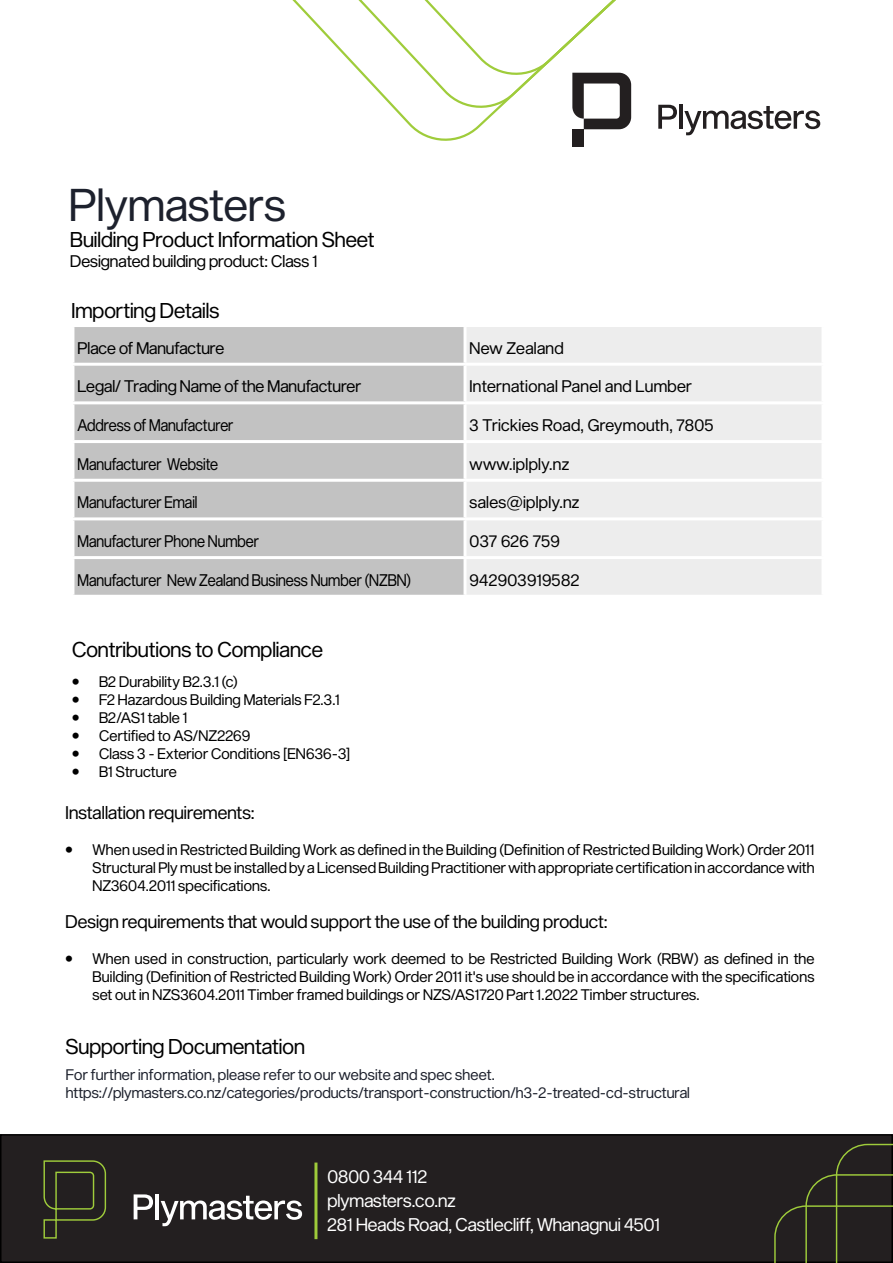
<style>
.page{position:relative;width:893px;height:1263px;background:#fff}
.page>*{position:absolute;margin:0;border:0;box-sizing:border-box;transform-origin:0 0}
.t1{font:45px "Sequel Sans Book Disp";letter-spacing:.01em;color:#1d212d}
.t2{font:21px "Sequel Sans Book Disp";color:#000}
.t3{font:18px "Sequel Sans Book Disp";letter-spacing:.005em;color:#000}
.t4{font:18px "Sequel Sans Book Disp";color:#fff}
.main_table_style{font:16.5px "Sequel Sans Book Disp";color:#000;scale:.9 1}
.main_table_style-2{font:16.5px "Sequel Sans Book Disp";letter-spacing:.02em;color:#000}
.main_table_style-3{font:16.5px "Sequel Sans Book Disp";color:#000}
.t5{font:15px/18px "Sequel Sans Book Disp";letter-spacing:.01em;color:#000;text-align:justify}
.t6{font:15px/18px "Sequel Sans Book Disp";letter-spacing:.005em;color:#1d212d}
</style>
<div class="page">
<svg style="left:658px;top:105px;width:19px;height:24px"></svg>
<hr style="left:679px;top:104px;width:4px;height:25px;background:#231f20">
<svg style="left:684px;top:106px;width:136px;height:29px"></svg>
<svg style="left:292px;top:0;width:325px;height:147px"></svg>
<svg style="left:311px;top:0;width:320px;height:129px"></svg>
<div style="left:1px;top:1135px;width:891px;height:127px;background:#231f20"></div>
<div style="left:0;top:1134px;width:893px;height:129px;border:2px solid #000"></div>
<svg style="left:134px;top:1194px;width:19px;height:25px"></svg>
<hr style="left:156px;top:1194px;width:3px;height:25px;background:#fff">
<svg style="left:161px;top:1196px;width:141px;height:30px"></svg>
<div style="left:43px;top:1219px;width:14px;height:19px;border:1px solid #9fcc3b"></div>
<svg style="left:43px;top:1160px;width:64px;height:61px"></svg>
<hr style="left:314px;top:1162px;width:3px;height:77px;background:#9ecb3a">
<svg style="left:773px;top:1143px;width:120px;height:120px"></svg>
<div style="left:74px;top:327px;width:390px;height:268px;background:#c2c2c2"></div>
<div style="left:467px;top:327px;width:354px;height:268px;background:#ededed"></div>
<hr style="left:71px;top:363px;width:394px;height:3px;background:#fff">
<hr style="left:71px;top:401px;width:394px;height:3px;background:#fff">
<hr style="left:71px;top:440px;width:394px;height:3px;background:#fff">
<hr style="left:71px;top:479px;width:394px;height:3px;background:#fff">
<hr style="left:71px;top:517px;width:394px;height:3px;background:#fff">
<hr style="left:71px;top:556px;width:394px;height:3px;background:#fff">
<hr style="left:465px;top:363px;width:359px;height:3px;background:#fff">
<hr style="left:465px;top:401px;width:359px;height:3px;background:#fff">
<hr style="left:465px;top:440px;width:359px;height:3px;background:#fff">
<hr style="left:465px;top:479px;width:359px;height:3px;background:#fff">
<hr style="left:465px;top:517px;width:359px;height:3px;background:#fff">
<hr style="left:465px;top:556px;width:359px;height:3px;background:#fff">
<p class="t1" style="left:69px;top:173px;width:218px">Plymasters</p>
<p class="t2" style="left:70px;top:225px;width:306px">Building Product Information Sheet</p>
<p class="main_table_style-3" style="left:70px;top:249px;width:249px">Designated building product: Class 1</p>
<p class="t2" style="left:71px;top:295px;width:149px">Importing Details</p>
<p class="main_table_style-3" style="left:77px;top:336px;width:148px">Place of Manufacture</p>
<p class="main_table_style-2" style="left:470px;top:336px;width:96px">New Zealand</p>
<p class="main_table_style-3" style="left:77px;top:375px;width:285px">Legal/ Trading Name of the Manufacturer</p>
<p class="main_table_style-2" style="left:470px;top:375px;width:224px">International Panel and Lumber</p>
<p class="main_table_style" style="left:77px;top:413px;width:175px">Address of Manufacturer</p>
<p class="main_table_style-2" style="left:470px;top:413px;width:245px">3 Trickies Road, Greymouth, 7805</p>
<p class="main_table_style" style="left:77px;top:452px;width:158px">Manufacturer Website</p>
<p class="main_table_style-2" style="left:470px;top:452px;width:101px">www.iplply.nz</p>
<p class="main_table_style" style="left:77px;top:491px;width:135px">Manufacturer Email</p>
<p class="main_table_style-2" style="left:470px;top:491px;width:111px">sales@iplply.nz</p>
<p class="main_table_style" style="left:77px;top:529px;width:203px">Manufacturer Phone Number</p>
<p class="main_table_style-2" style="left:470px;top:529px;width:92px">037 626 759</p>
<p class="main_table_style" style="left:77px;top:568px;width:372px">Manufacturer New Zealand Business Number (NZBN)</p>
<p class="main_table_style-2" style="left:470px;top:568px;width:111px">942903919582</p>
<p class="t2" style="left:72px;top:634px;width:253px">Contributions to Compliance</p>
<p class="t5" style="left:72px;top:673px;width:167px">• B2 Durability B2.3.1 (c)</p>
<p class="t5" style="left:72px;top:691px;width:269px">• F2 Hazardous Building Materials F2.3.1</p>
<p class="t5" style="left:72px;top:709px;width:117px">• B2/AS1 table 1</p>
<p class="t5" style="left:72px;top:727px;width:180px">• Certified to AS/NZ2269</p>
<p class="t5" style="left:72px;top:745px;width:280px">• Class 3 - Exterior Conditions [EN636-3]</p>
<p class="t5" style="left:72px;top:763px;width:106px">• B1 Structure</p>
<p class="t3" style="left:65px;top:799px;width:191px">Installation requirements:</p>
<p class="t5" style="left:92px;top:841px;width:723px;text-indent:-27px">• When used in Restricted Building Work as defined in the Building (Definition of Restricted Building Work) Order 2011<br>Structural Ply must be installed by a Licensed Building Practitioner with appropriate certification in accordance with NZ3604.2011 specifications.</p>
<p class="t3" style="left:65px;top:909px;width:544px">Design requirements that would support the use of the building product:</p>
<p class="t5" style="left:92px;top:950px;width:723px;text-indent:-27px">• When used in construction, particularly work deemed to be Restricted Building Work (RBW) as defined in the Building (Definition of Restricted Building Work) Order 2011 it's use should be in accordance with the specifications set out in NZS3604.2011 Timber framed buildings or NZS/AS1720 Part 1.2022 Timber structures.</p>
<p class="t2" style="left:66px;top:1032px;width:241px">Supporting Documentation</p>
<p class="t6" style="left:66px;top:1066px;width:626px">For further information, please refer to our website and spec sheet. https://plymasters.co.nz/categories/products/transport-construction/h3-2-treated-cd-structural</p>
<p class="t4" style="left:327px;top:1164px;width:101px">0800 344 112</p>
<p class="t4" style="left:327px;top:1188px;width:130px">plymasters.co.nz</p>
<p class="t4" style="left:327px;top:1212px;width:334px">281 Heads Road, Castlecliff, Whanagnui 4501</p>
</div>
